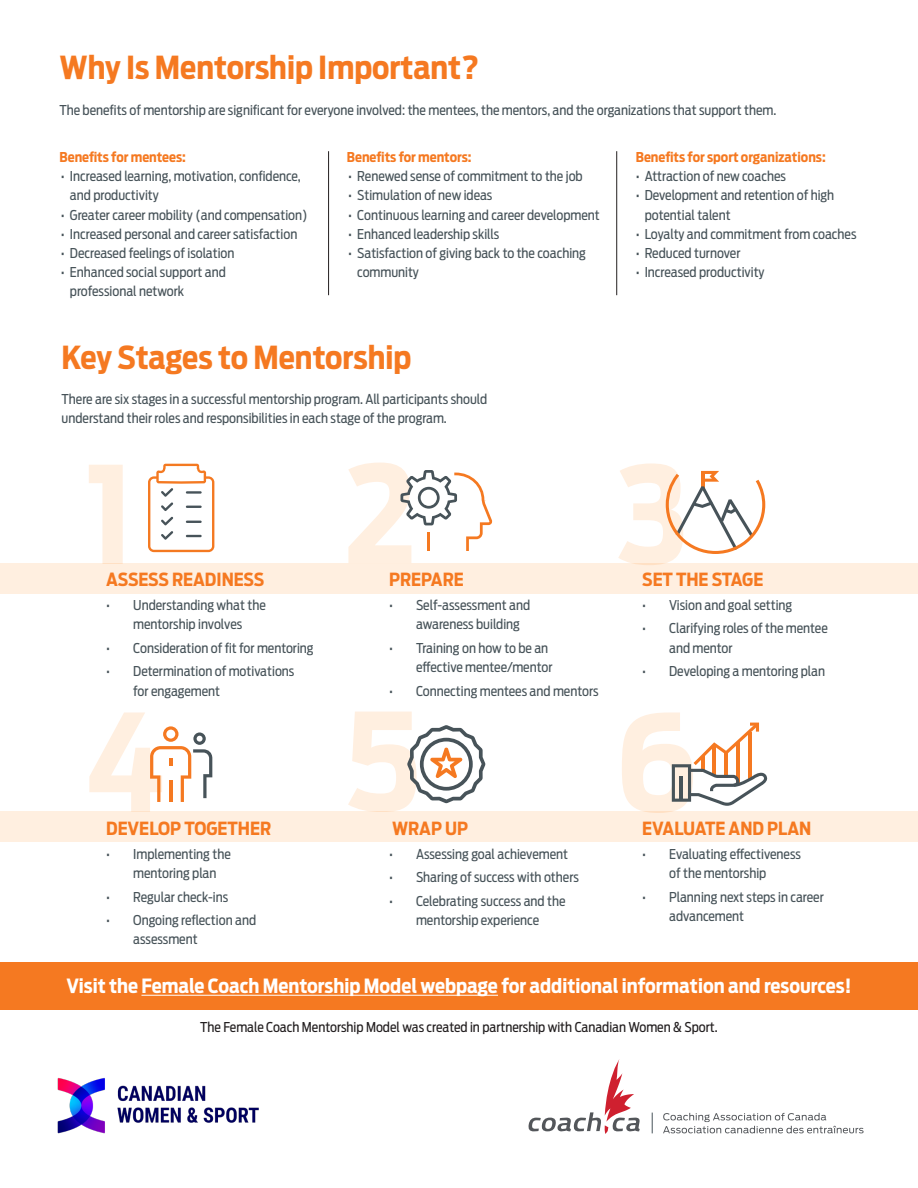
<style>
.page{position:relative;width:918px;height:1188px;background:#fff}
.page>*{position:absolute;margin:0;border:0;box-sizing:border-box;transform-origin:0 0}
.t1{font:700 133.95px/247.8px "Antenna Cond";color:#ffefe0}
.t2{font:700 31.5px "Antenna Cond";color:#f57921}
.t3{font:700 19.5px "Antenna Cond";color:#fff}
.t4{font:700 18px "Antenna Cond";color:#f57921}
.Bullets{font:13.5px/19.2px "Antenna Cond";color:#475359}
.t5{font:13.5px "Antenna Cond";color:#231f20}
.Bullets-2{font:700 13.5px "Antenna Cond";color:#f57921}
</style>
<div class="page">
<div style="left:0;top:962px;width:918px;height:48px;background:#f57921"></div>
<img style="left:57px;top:1078px;width:202px;height:56px">
<hr style="left:141px;top:995px;width:357px;height:1px;background:#fff">
<svg style="left:528px;top:1059px;width:112px;height:75px"></svg>
<svg style="left:652px;top:1113px;width:1px;height:20px"></svg>
<svg style="left:663px;top:1113px;width:201px;height:20px"></svg>
<div style="left:0;top:563px;width:918px;height:30px;background:#ffefe0"></div>
<div style="left:0;top:812px;width:918px;height:30px;background:#ffefe0"></div>
<svg style="left:400px;top:470px;width:92px;height:81px"></svg>
<svg style="left:407px;top:725px;width:78px;height:78px"></svg>
<svg style="left:150px;top:726px;width:62px;height:76px"></svg>
<svg style="left:666px;top:471px;width:99px;height:83px"></svg>
<svg style="left:672px;top:723px;width:95px;height:83px"></svg>
<hr style="left:328px;top:151px;width:1px;height:144px;background:#231f20">
<hr style="left:616px;top:151px;width:1px;height:144px;background:#231f20">
<svg style="left:148px;top:464px;width:66px;height:88px"></svg>
<p class="t2" style="left:59px;top:49px;width:421px">Why Is Mentorship Important?</p>
<p class="Bullets" style="left:59px;top:100px;width:718px">The benefits of mentorship are significant for everyone involved: the mentees, the mentors, and the organizations that support them.</p>
<p class="Bullets-2" style="left:59px;top:149px;width:128px">Benefits for mentees:</p>
<p class="Bullets" style="left:70px;top:167px;width:232px;text-indent:-9px">• Increased learning, motivation, confidence, and productivity</p>
<p class="Bullets" style="left:61px;top:205px;width:248px">• Greater career mobility (and compensation)</p>
<p class="Bullets" style="left:61px;top:224px;width:238px">• Increased personal and career satisfaction</p>
<p class="Bullets" style="left:61px;top:244px;width:175px">• Decreased feelings of isolation</p>
<p class="Bullets" style="left:70px;top:263px;width:157px;text-indent:-9px">• Enhanced social support and professional network</p>
<p class="Bullets-2" style="left:347px;top:149px;width:126px">Benefits for mentors:</p>
<p class="Bullets" style="left:348px;top:167px;width:236px">• Renewed sense of commitment to the job</p>
<p class="Bullets" style="left:348px;top:186px;width:146px">• Stimulation of new ideas</p>
<p class="Bullets" style="left:348px;top:205px;width:253px">• Continuous learning and career development</p>
<p class="Bullets" style="left:348px;top:224px;width:153px">• Enhanced leadership skills</p>
<p class="Bullets" style="left:357px;top:244px;width:230px;text-indent:-9px">• Satisfaction of giving back to the coaching community</p>
<p class="Bullets-2" style="left:636px;top:149px;width:192px">Benefits for sport organizations:</p>
<p class="Bullets" style="left:636px;top:167px;width:152px">• Attraction of new coaches</p>
<p class="Bullets" style="left:645px;top:186px;width:191px;text-indent:-9px">• Development and retention of high potential talent</p>
<p class="Bullets" style="left:636px;top:224px;width:222px">• Loyalty and commitment from coaches</p>
<p class="Bullets" style="left:636px;top:244px;width:106px">• Reduced turnover</p>
<p class="Bullets" style="left:636px;top:263px;width:130px">• Increased productivity</p>
<p class="t2" style="left:62px;top:338px;width:351px">Key Stages to Mentorship</p>
<p class="Bullets" style="left:62px;top:389px;width:427px">There are six stages in a successful mentorship program. All participants should understand their roles and responsibilities in each stage of the program.</p>
<h1 class="t1" style="left:86px;top:392px;width:81px">1<br>4</h1>
<h1 class="t1" style="left:345px;top:391px;width:77px">2<br>5</h1>
<h1 class="t1" style="left:616px;top:392px;width:84px">3<br>6</h1>
<p class="t4" style="left:106px;top:569px;width:159px">ASSESS READINESS</p>
<p class="Bullets" style="left:106px;top:595px;width:161px;text-align:center">• Understanding what the mentorship involves</p>
<p class="Bullets" style="left:106px;top:638px;width:209px">• Consideration of fit for mentoring</p>
<p class="Bullets" style="left:133px;top:662px;width:163px;text-indent:-27px">• Determination of motivations for engagement</p>
<p class="t4" style="left:642px;top:569px;width:123px">SET THE STAGE</p>
<p class="Bullets" style="left:642px;top:595px;width:152px">• Vision and goal setting</p>
<p class="Bullets" style="left:669px;top:619px;width:160px;text-indent:-27px">• Clarifying roles of the mentee and mentor</p>
<p class="Bullets" style="left:642px;top:662px;width:184px">• Developing a mentoring plan</p>
<p class="t4" style="left:389px;top:569px;width:76px">PREPARE</p>
<p class="Bullets" style="left:416px;top:595px;width:116px;text-indent:-27px">• Self-assessment and awareness building</p>
<p class="Bullets" style="left:416px;top:638px;width:138px;text-indent:-27px">• Training on how to be an effective mentee/mentor</p>
<p class="Bullets" style="left:389px;top:681px;width:211px">• Connecting mentees and mentors</p>
<p class="t4" style="left:106px;top:818px;width:167px">DEVELOP TOGETHER</p>
<p class="Bullets" style="left:133px;top:844px;width:99px;text-indent:-27px">• Implementing the mentoring plan</p>
<p class="Bullets" style="left:106px;top:887px;width:123px">• Regular check-ins</p>
<p class="Bullets" style="left:133px;top:911px;width:124px;text-indent:-27px">• Ongoing reflection and assessment</p>
<p class="t4" style="left:392px;top:818px;width:78px">WRAP UP</p>
<p class="Bullets" style="left:389px;top:844px;width:181px">• Assessing goal achievement</p>
<p class="Bullets" style="left:389px;top:868px;width:191px">• Sharing of success with others</p>
<p class="Bullets" style="left:389px;top:892px;width:178px;text-align:center">• Celebrating success and the mentorship experience</p>
<p class="t4" style="left:642px;top:818px;width:171px">EVALUATE AND PLAN</p>
<p class="Bullets" style="left:642px;top:844px;width:160px;text-align:center">• Evaluating effectiveness of the mentorship</p>
<p class="Bullets" style="left:669px;top:887px;width:156px;text-indent:-27px">• Planning next steps in career advancement</p>
<p class="t3" style="left:67px;top:975px;width:786px">Visit the Female Coach Mentorship Model webpage for additional information and resources!</p>
<p class="t5" style="left:200px;top:1019px;width:519px">The Female Coach Mentorship Model was created in partnership with Canadian Women &amp; Sport.</p>
</div>
